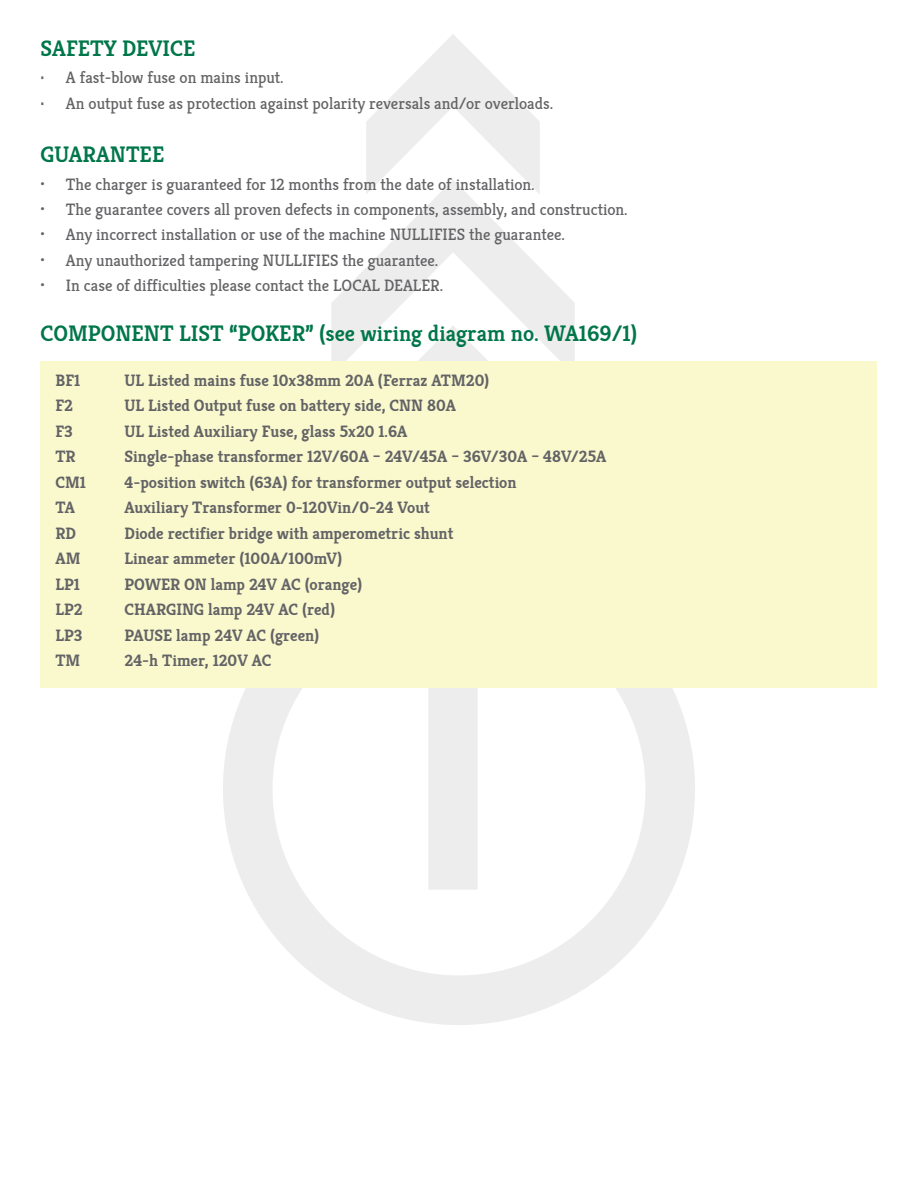
<style>
.page{position:relative;width:918px;height:1188px;background:#fff}
.page>*{position:absolute;margin:0;border:0;box-sizing:border-box;transform-origin:0 0}
.t1{font:600 22.5px "Kreon";color:#00764a}
.t2{font:700 16.5px "Kreon";color:#636366}
.t3{font:16.5px "Kreon";color:#636366}
</style>
<div class="page">
<svg style="left:331px;top:195px;width:244px;height:167px"></svg>
<svg style="left:366px;top:34px;width:174px;height:161px"></svg>
<svg style="left:223px;top:688px;width:472px;height:337px"></svg>
<div style="left:40px;top:362px;width:838px;height:326px;background:#faf9ce"></div>
<p class="t1" style="left:40px;top:31px;width:157px">SAFETY DEVICE</p>
<p class="t3" style="left:40px;top:65px;width:245px">· A fast-blow fuse on mains input.</p>
<p class="t3" style="left:40px;top:91px;width:514px">· An output fuse as protection against polarity reversals and/or overloads.</p>
<p class="t1" style="left:40px;top:137px;width:125px">GUARANTEE</p>
<p class="t3" style="left:40px;top:172px;width:496px">• The charger is guaranteed for 12 months from the date of installation.</p>
<p class="t3" style="left:40px;top:197px;width:589px">• The guarantee covers all proven defects in components, assembly, and construction.</p>
<p class="t3" style="left:40px;top:222px;width:526px">• Any incorrect installation or use of the machine NULLIFIES the guarantee.</p>
<p class="t3" style="left:40px;top:248px;width:399px">• Any unauthorized tampering NULLIFIES the guarantee.</p>
<p class="t3" style="left:40px;top:273px;width:404px">• In case of difficulties please contact the LOCAL DEALER.</p>
<p class="t1" style="left:40px;top:317px;width:598px">COMPONENT LIST “POKER” (see wiring diagram no. WA169/1)</p>
<p class="t2" style="left:56px;top:368px;width:26px">BF1</p>
<p class="t2" style="left:125px;top:368px;width:366px">UL Listed mains fuse 10x38mm 20A (Ferraz ATM20)</p>
<p class="t2" style="left:55px;top:393px;width:19px">F2</p>
<p class="t2" style="left:125px;top:393px;width:333px">UL Listed Output fuse on battery side, CNN 80A</p>
<p class="t2" style="left:55px;top:419px;width:19px">F3</p>
<p class="t2" style="left:125px;top:419px;width:284px">UL Listed Auxiliary Fuse, glass 5x20 1.6A</p>
<p class="t2" style="left:55px;top:444px;width:22px">TR</p>
<p class="t2" style="left:125px;top:444px;width:484px">Single-phase transformer 12V/60A – 24V/45A – 36V/30A – 48V/25A</p>
<p class="t2" style="left:55px;top:470px;width:32px">CM1</p>
<p class="t2" style="left:125px;top:470px;width:394px">4-position switch (63A) for transformer output selection</p>
<p class="t2" style="left:55px;top:495px;width:21px">TA</p>
<p class="t2" style="left:125px;top:495px;width:307px">Auxiliary Transformer 0-120Vin/0-24 Vout</p>
<p class="t2" style="left:55px;top:521px;width:22px">RD</p>
<p class="t2" style="left:125px;top:521px;width:330px">Diode rectifier bridge with amperometric shunt</p>
<p class="t2" style="left:55px;top:546px;width:27px">AM</p>
<p class="t2" style="left:125px;top:546px;width:219px">Linear ammeter (100A/100mV)</p>
<p class="t2" style="left:55px;top:572px;width:26px">LP1</p>
<p class="t2" style="left:125px;top:572px;width:239px">POWER ON lamp 24V AC (orange)</p>
<p class="t2" style="left:55px;top:597px;width:29px">LP2</p>
<p class="t2" style="left:125px;top:597px;width:212px">CHARGING lamp 24V AC (red)</p>
<p class="t2" style="left:55px;top:623px;width:28px">LP3</p>
<p class="t2" style="left:125px;top:623px;width:196px">PAUSE lamp 24V AC (green)</p>
<p class="t2" style="left:55px;top:648px;width:26px">TM</p>
<p class="t2" style="left:125px;top:648px;width:149px">24-h Timer, 120V AC</p>
</div>
